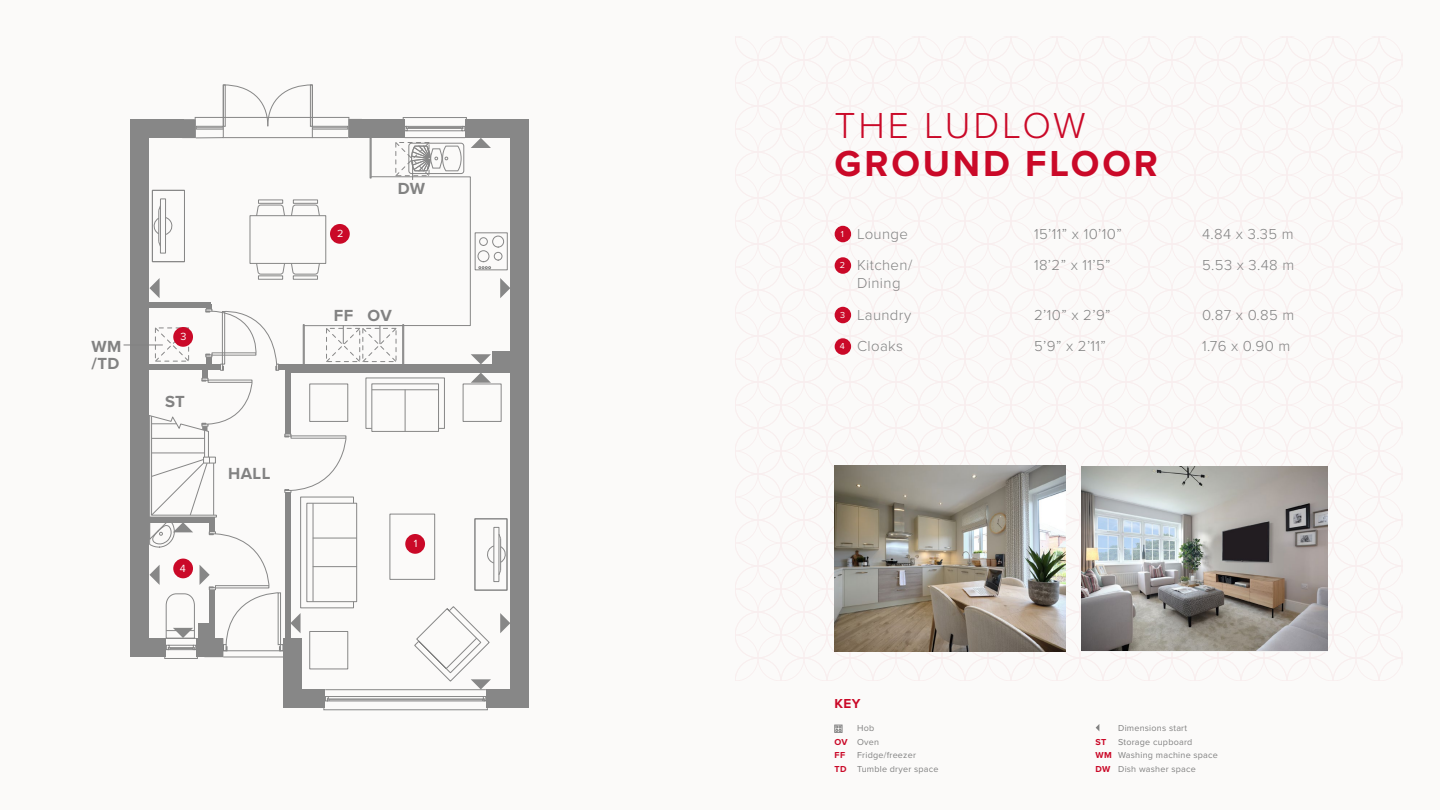
<style>
.page{position:relative;width:1440px;height:810px;background:#fbfaf9}
.page>*{position:absolute;margin:0;border:0;box-sizing:border-box;transform-origin:0 0}
.t1{font:700 37.5px "Proxima Nova";letter-spacing:.075em;color:#ca0928}
.t2{font:300 37.5px "Proxima Nova";letter-spacing:.075em;color:#ca0928}
.t3{font:700 16.65px "Proxima Nova";letter-spacing:.025em;color:#828282}
.t4{font:300 15px/31.5px "Proxima Nova";letter-spacing:.025em;color:#828282;text-align:center}
.t5{font:700 13.5px "Proxima Nova";color:#ca0928}
.t6{font:10.8px "Proxima Nova";color:#fbfaf9}
.t7{font:9px/13.5px "Proxima Nova";letter-spacing:.025em;color:#828282}
.t8{font:700 9px "Proxima Nova";color:#ca0928}
.s1{font-weight:400;font-size:9px;color:#fbfaf9}
.s2{font-weight:700;color:#ca0928}
.s3{color:#808080}
</style>
<div class="page">
<div style="left:835px;top:226px;width:16px;height:16px;background:#ca0928;border-radius:50%"></div>
<div style="left:835px;top:257px;width:16px;height:17px;background:#ca0928;border-radius:50%"></div>
<div style="left:835px;top:307px;width:16px;height:16px;background:#ca0928;border-radius:50%"></div>
<div style="left:835px;top:338px;width:16px;height:17px;background:#ca0928;border-radius:50%"></div>
<svg style="left:325px;top:696px;width:161px;height:5px"></svg>
<hr style="left:329px;top:700px;width:154px;height:1px;background:#878787">
<div style="left:324px;top:708px;width:164px;height:2px;border:1px solid #878787"></div>
<hr style="left:325px;top:689px;width:161px;height:1px;background:#878787">
<div style="left:486px;top:689px;width:14px;height:19px;background:#878787"></div>
<div style="left:312px;top:689px;width:13px;height:19px;background:#878787"></div>
<div style="left:500px;top:689px;width:29px;height:19px;background:#878787"></div>
<div style="left:283px;top:689px;width:30px;height:19px;background:#878787"></div>
<div style="left:130px;top:638px;width:35px;height:19px;background:#878787"></div>
<div style="left:131px;top:119px;width:18px;height:521px;background:#878787"></div>
<div style="left:468px;top:119px;width:61px;height:19px;background:#878787"></div>
<div style="left:510px;top:138px;width:19px;height:555px;background:#878787"></div>
<hr style="left:124px;top:345px;width:39px;height:1px;background:#828282">
<svg style="left:149px;top:85px;width:361px;height:604px"></svg>
<img style="left:834px;top:466px;width:231px;height:185px">
<img style="left:1082px;top:466px;width:245px;height:185px">
<div style="left:835px;top:725px;width:7px;height:7px;border:1px solid #828282"></div>
<svg style="left:836px;top:726px;width:5px;height:6px"></svg>
<svg style="left:1096px;top:724px;width:3px;height:7px"></svg>
<p class="t6" style="left:337px;top:226px;width:8px">2</p>
<p class="t3" style="left:398px;top:176px;width:29px">DW</p>
<p class="t3" style="left:334px;top:303px;width:59px">FF OV</p>
<h1 class="t2" style="left:835px;top:98px;width:253px">THE LUDLOW</h1>
<h1 class="t1" style="left:835px;top:135px;width:325px">GROUND FLOOR</h1>
<p class="t4" style="left:841px;top:217px;width:69px"><span class="s1">1</span> Lounge</p>
<p class="t4" style="left:1034px;top:217px;width:89px">15’11” x 10’10”</p>
<p class="t4" style="left:1202px;top:217px;width:93px">4.84 x 3.35 m</p>
<p class="t4" style="left:840px;top:248px;width:74px"><span class="s1">2</span> Kitchen/</p>
<p class="t4" style="left:1034px;top:248px;width:78px">18’2” x 11’5”</p>
<p class="t4" style="left:1202px;top:248px;width:94px">5.53 x 3.48 m</p>
<p class="t4" style="left:840px;top:266px;width:73px">Dining<br><span class="s1">3</span> Laundry</p>
<p class="t4" style="left:1034px;top:298px;width:78px">2’10” x 2’9”</p>
<p class="t4" style="left:1202px;top:298px;width:94px">0.87 x 0.85 m</p>
<p class="t6" style="left:181px;top:329px;width:8px">3</p>
<p class="t3" style="left:92px;top:334px;width:31px">WM</p>
<p class="t4" style="left:840px;top:329px;width:65px"><span class="s1">4</span> Cloaks</p>
<p class="t4" style="left:1034px;top:329px;width:73px">5’9” x 2’11”</p>
<p class="t4" style="left:1202px;top:329px;width:90px">1.76 x 0.90 m</p>
<p class="t3" style="left:92px;top:351px;width:29px">/TD</p>
<p class="t3" style="left:165px;top:389px;width:21px">ST</p>
<p class="t6" style="left:180px;top:560px;width:8px">4</p>
<p class="t3" style="left:228px;top:461px;width:44px">HALL</p>
<p class="t6" style="left:414px;top:536px;width:5px">1</p>
<p class="t5" style="left:835px;top:694px;width:27px">KEY</p>
<p class="t7" style="left:835px;top:721px;width:46px;text-indent:22px">Hob<br><span class="s2">OV</span> Oven<br><span class="s2">FF</span></p>
<p class="t7" style="left:835px;top:748px;width:106px;text-align:center">Fridge/freezer<br><span class="s2">TD</span> Tumble dryer space</p>
<p class="t7" style="left:1118px;top:721px;width:71px">Dimensions start</p>
<p class="t7" style="left:1096px;top:735px;width:124px;text-indent:22px"><span class="s3">Storage</span> cupboard<br><span class="s2">WM</span> Washing machine space<br><span class="s2">DW</span> Dish washer space</p>
<p class="t8" style="left:1096px;top:735px;width:12px">ST</p>
</div>
